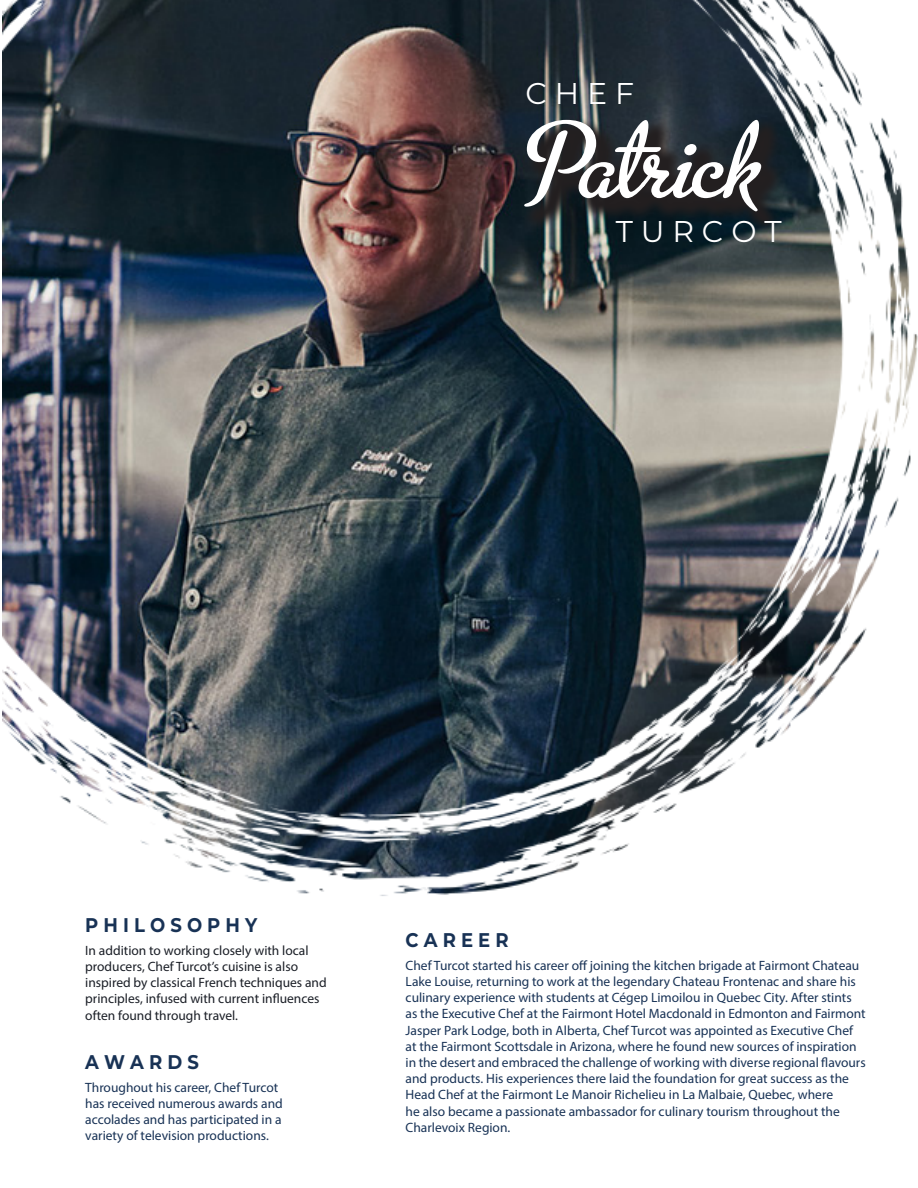
<style>
.page{position:relative;width:918px;height:1188px;background:#fff}
.page>*{position:absolute;margin:0;border:0;box-sizing:border-box;transform-origin:0 0}
.t1{font:120px "Metro Script";color:#fff}
.t2{font:30px "Montserrat";color:#fff}
.Subtitle_For_Chef{font:700 19.8px "Montserrat";color:#183255;scale:.91 1}
.BodyCopy{font:13.5px/16.2px "Myriad Pro";color:#183255}
.BodyCopy-2{font:13.5px/16.2px "Myriad Pro";color:#1a1e26}
</style>
<div class="page">
<img style="left:2px;top:0;width:916px;height:896px">
<svg style="left:521px;top:116px;width:264px;height:119px;fill:#222024"></svg>
<p class="t2" style="left:526px;top:73px;width:110px">C H E F</p>
<p class="t1" style="left:532px;top:98px;width:232px">Patrick</p>
<p class="t2" style="left:616px;top:211px;width:167px">T U R C O T</p>
<p class="Subtitle_For_Chef" style="left:85px;top:911px;width:191px">P H I L O S O P H Y</p>
<p class="BodyCopy-2" style="left:85px;top:942px;width:243px">In addition to working closely with local producers, Chef Turcot’s cuisine is also inspired by classical French techniques and principles, infused with current influences often found through travel.</p>
<p class="Subtitle_For_Chef" style="left:85px;top:1047px;width:126px">A W A R D S</p>
<p class="BodyCopy" style="left:85px;top:1079px;width:199px">Throughout his career, Chef Turcot has received numerous awards and accolades and has participated in a variety of television productions.</p>
<p class="Subtitle_For_Chef" style="left:406px;top:925px;width:115px">C A R E E R</p>
<p class="BodyCopy" style="left:406px;top:957px;width:462px">Chef Turcot started his career off joining the kitchen brigade at Fairmont Chateau Lake Louise, returning to work at the legendary Chateau Frontenac and share his culinary experience with students at Cégep Limoilou in Quebec City. After stints as the Executive Chef at the Fairmont Hotel Macdonald in Edmonton and Fairmont Jasper Park Lodge, both in Alberta, Chef Turcot was appointed as Executive Chef at the Fairmont Scottsdale in Arizona, where he found new sources of inspiration in the desert and embraced the challenge of working with diverse regional flavours and products. His experiences there laid the foundation for great success as the Head Chef at the Fairmont Le Manoir Richelieu in La Malbaie, Quebec, where<br>he also became a passionate ambassador for culinary tourism throughout the Charlevoix Region.</p>
</div>
